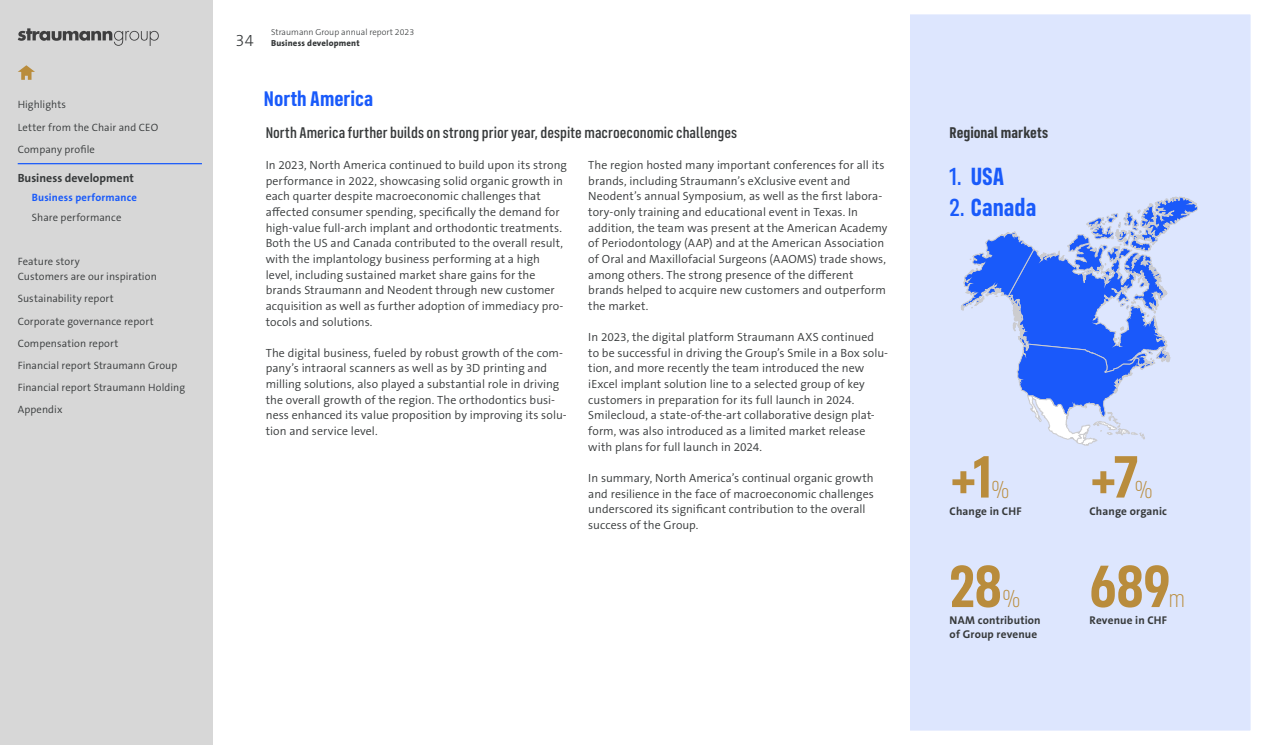
<style>
.page{position:relative;width:1265px;height:745px;background:#fff}
.page>*{position:absolute;margin:0;border:0;box-sizing:border-box;transform-origin:0 0}
.t1{font:700 60px "FS Industrie Cd";color:#b98c3c}
.t2{font:700 25px "FS Industrie Cd";color:#195afa}
.t3{font:300 25px "FS Industrie Cd";color:#b98c3c}
.t4{font:700 21.25px "FS Industrie Cd";color:#195afa}
.t5{font:500 15.62px "FS Industrie Cd";color:#36393a}
.t6{font:700 15.62px "FS Industrie Cd";color:#36393a}
.t7{font:300 11.88px/15.6px "The Sans B W4";letter-spacing:.005em;color:#36393a}
.t8{font:700 11.88px "The Sans B W7";letter-spacing:.005em;color:#36393a}
.t9{font:700 11.25px/13.8px "The Sans B W7";letter-spacing:.01em;color:#36393a}
.t10{font:300 10.62px/22.1px "The Sans B W4";letter-spacing:.005em;color:#36393a}
.t11{font:700 10.62px "The Sans B W7";letter-spacing:.015em;color:#195afa}
.t12{font:300 8.75px "The Sans B W3";color:#36393a}
.t13{font:800 8.75px "The Sans B W8";letter-spacing:.02em;color:#36393a}
.s1{font-family:"The Sans B W3";font-weight:300;font-size:16.25px}
.s2{font-weight:500}
</style>
<div class="page">
<svg style="left:910px;top:14px;width:341px;height:717px;background:#cddafc"></svg>
<div style="left:0;top:0;width:213px;height:744px;background:#d7d7d7"></div>
<svg style="left:18px;top:28px;width:141px;height:18px"></svg>
<svg style="left:18px;top:65px;width:17px;height:15px"></svg>
<hr style="left:18px;top:163px;width:184px;height:1px;background:#195afa">
<p class="t10" style="left:18px;top:94px;width:142px">Highlights<br>Letter from the Chair and CEO<br>Company profile</p>
<p class="t8" style="left:18px;top:170px;width:118px">Business development</p>
<p class="t11" style="left:32px;top:191px;width:106px">Business performance</p>
<p class="t10" style="left:32px;top:206px;width:91px">Share performance</p>
<p class="t10" style="left:18px;top:254px;width:141px;line-height:15px">Feature story<br>Customers are our inspiration</p>
<p class="t10" style="left:18px;top:287px;width:169px">Sustainability report<br>Corporate governance report<br>Compensation report<br>Financial report Straumann Group<br>Financial report Straumann Holding<br>Appendix</p>
<p class="t12" style="left:271px;top:26px;width:145px">Straumann Group annual report 2023</p>
<p class="t13" style="left:236px;top:37px;width:126px"><span class="s1">34</span> Business development</p>
<h3 class="t4" style="left:264px;top:86px;width:111px">North America</h3>
<h3 class="t5" style="left:266px;top:123px;width:473px">North America further builds on strong prior year, despite macroeconomic challenges</h3>
<p class="t7" style="left:266px;top:157px;width:303px">In 2023, North America continued to build upon its strong performance in 2022, showcasing solid organic growth in each quarter despite macroeconomic challenges that affected consumer spending, specifically the demand for high-value full-arch implant and orthodontic treatments.<br>Both the US and Canada contributed to the overall result, with the implantology business performing at a high level, including sustained market share gains for the brands Straumann and Neodent through new customer acquisition as well as further adoption of immediacy pro&shy;tocols and solutions.</p>
<p class="t7" style="left:266px;top:345px;width:303px">The digital business, fueled by robust growth of the com&shy;pany’s intraoral scanners as well as by 3D printing and milling solutions, also played a substantial role in driving the overall growth of the region. The orthodontics busi&shy;ness enhanced its value proposition by improving its solu&shy;tion and service level.</p>
<p class="t7" style="left:588px;top:157px;width:301px">The region hosted many important conferences for all its brands, including Straumann’s eXclusive event and Neodent’s annual Symposium, as well as the first labora&shy;tory-only training and educational event in Texas. In addition, the team was present at the American Academy of Periodontology (AAP) and at the American Association of Oral and Maxillofacial Surgeons (AAOMS) trade shows, among others. The strong presence of the different brands helped to acquire new customers and outperform the market.</p>
<p class="t7" style="left:588px;top:329px;width:301px">In 2023, the digital platform Straumann AXS continued<br>to be successful in driving the Group’s Smile in a Box solu&shy;tion, and more recently the team introduced the new iExcel implant solution line to a selected group of key customers in preparation for its full launch in 2024.<br>Smilecloud, a state-of-the-art collaborative design plat&shy;form, was also introduced as a limited market release with plans for full launch in 2024.</p>
<p class="t7" style="left:588px;top:470px;width:287px">In summary, North America’s continual organic growth and resilience in the face of macroeconomic challenges underscored its significant contribution to the overall success of the Group.</p>
<h3 class="t6" style="left:950px;top:123px;width:100px">Regional markets</h3>
<h2 class="t2" style="left:950px;top:160px;width:56px"><span class="s2">1.</span> USA</h2>
<h2 class="t2" style="left:950px;top:192px;width:88px"><span class="s2">2.</span> Canada</h2>
<h1 class="t1" style="left:950px;top:439px;width:43px">+1</h1>
<h2 class="t3" style="left:991px;top:475px;width:20px">%</h2>
<p class="t9" style="left:950px;top:504px;width:73px">Change in CHF</p>
<h1 class="t1" style="left:950px;top:549px;width:54px">28</h1>
<h2 class="t3" style="left:1002px;top:584px;width:20px">%</h2>
<p class="t9" style="left:950px;top:613px;width:93px">NAM contribution of Group revenue</p>
<h1 class="t1" style="left:1090px;top:439px;width:50px">+7</h1>
<h2 class="t3" style="left:1135px;top:475px;width:20px">%</h2>
<p class="t9" style="left:1090px;top:504px;width:79px">Change organic</p>
<h1 class="t1" style="left:1090px;top:549px;width:82px">689</h1>
<h2 class="t3" style="left:1168px;top:584px;width:18px">m</h2>
<p class="t9" style="left:1090px;top:613px;width:79px">Revenue in CHF</p>
</div>
